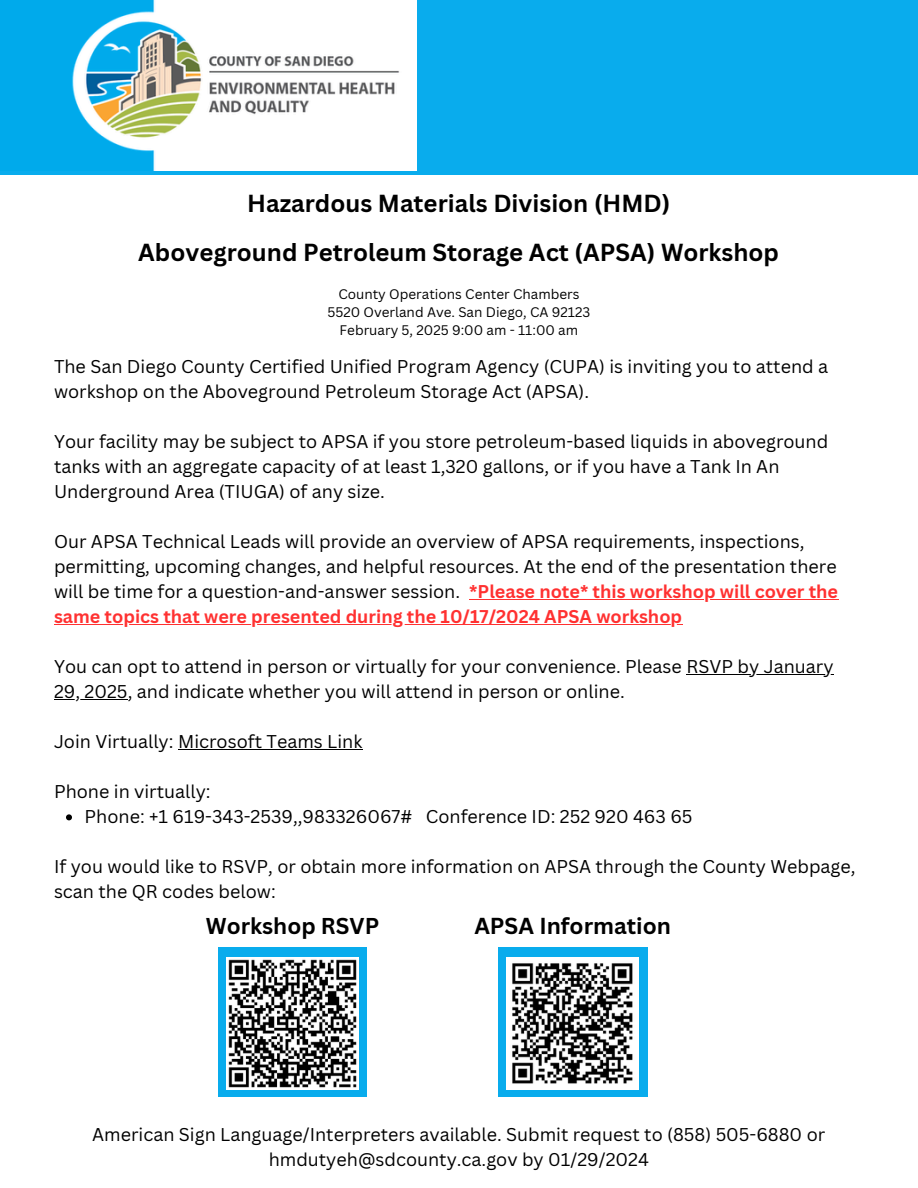
<style>
.page{position:relative;width:918px;height:1188px;background:#fff}
.page>*{position:absolute;margin:0;border:0;box-sizing:border-box;transform-origin:0 0}
.t1{font:700 24px "Canva Sans";color:#000}
.t2{font:700 22.5px "Canva Sans";color:#000}
.t3{font:700 22.35px "Canva Sans";color:#000}
.t4{font:18px/25px "Canva Sans";color:#000}
.t5{font:700 18px "Canva Sans";color:#ff3131}
.t6{font:13.5px "Canva Sans";color:#000}
</style>
<div class="page">
<hr style="left:469px;top:599px;width:370px;height:1px;background:#ff3131">
<hr style="left:54px;top:624px;width:629px;height:1px;background:#ff3131">
<hr style="left:687px;top:674px;width:147px;height:1px;background:#000">
<hr style="left:54px;top:699px;width:74px;height:1px;background:#000">
<hr style="left:178px;top:749px;width:185px;height:1px;background:#000">
<svg style="left:66px;top:814px;width:6px;height:6px"></svg>
<div style="left:218px;top:947px;width:149px;height:149px;background:#09aced"></div>
<div style="left:498px;top:947px;width:150px;height:149px;background:#09aced"></div>
<img style="left:507px;top:958px;width:132px;height:131px">
<div style="left:0;top:0;width:918px;height:175px;background:#09aced"></div>
<img style="left:72px;top:0;width:344px;height:171px">
<img style="left:227px;top:958px;width:131px;height:131px">
<p class="t1" style="left:247px;top:187px;width:425px">Hazardous Materials Division (HMD)</p>
<h1 class="t1" style="left:138px;top:236px;width:642px">Aboveground Petroleum Storage Act (APSA) Workshop</h1>
<h1 class="t6" style="left:338px;top:285px;width:243px">County Operations Center Chambers</h1>
<p class="t6" style="left:327px;top:303px;width:264px">5520 Overland Ave. San Diego, CA 92123</p>
<p class="t6" style="left:340px;top:321px;width:240px">February 5, 2025 9:00 am - 11:00 am</p>
<p class="t4" style="left:54px;top:354px;width:776px">The San Diego County Certified Unified Program Agency (CUPA) is inviting you to attend a workshop on the Aboveground Petroleum Storage Act (APSA).</p>
<h2 class="t4" style="left:54px;top:429px;width:776px">Your facility may be subject to APSA if you store petroleum-based liquids in aboveground tanks with an aggregate capacity of at least 1,320 gallons, or if you have a Tank In An<br>Underground Area (TIUGA) of any size.</h2>
<h2 class="t4" style="left:54px;top:529px;width:784px">Our APSA Technical Leads will provide an overview of APSA requirements, inspections, permitting, upcoming changes, and helpful resources. At the end of the presentation there will be time for a question-and-answer session.</h2>
<h2 class="t5" style="left:469px;top:579px;width:370px">*Please note* this workshop will cover the</h2>
<h2 class="t5" style="left:54px;top:604px;width:630px">same topics that were presented during the 10/17/2024 APSA workshop</h2>
<h2 class="t4" style="left:54px;top:654px;width:781px">You can opt to attend in person or virtually for your convenience. Please RSVP by January</h2>
<h2 class="t4" style="left:54px;top:679px;width:572px">29, 2025, and indicate whether you will attend in person or online.</h2>
<h2 class="t4" style="left:54px;top:729px;width:310px">Join Virtually: Microsoft Teams Link</h2>
<p class="t4" style="left:54px;top:779px;width:158px">Phone in virtually:</p>
<h2 class="t4" style="left:85px;top:804px;width:609px">Phone: +1 619-343-2539,,983326067# Conference ID: 252 920 463 65</h2>
<h2 class="t4" style="left:54px;top:854px;width:803px">If you would like to RSVP, or obtain more information on APSA through the County Webpage, scan the QR codes below:</h2>
<p class="t3" style="left:206px;top:911px;width:175px">Workshop RSVP</p>
<h1 class="t2" style="left:474px;top:910px;width:198px">APSA Information</h1>
<h1 class="t4" style="left:92px;top:1122px;width:735px;text-align:center">American Sign Language/Interpreters available. Submit request to (858) 505-6880 or hmdutyeh@sdcounty.ca.gov by 01/29/2024</h1>
</div>
